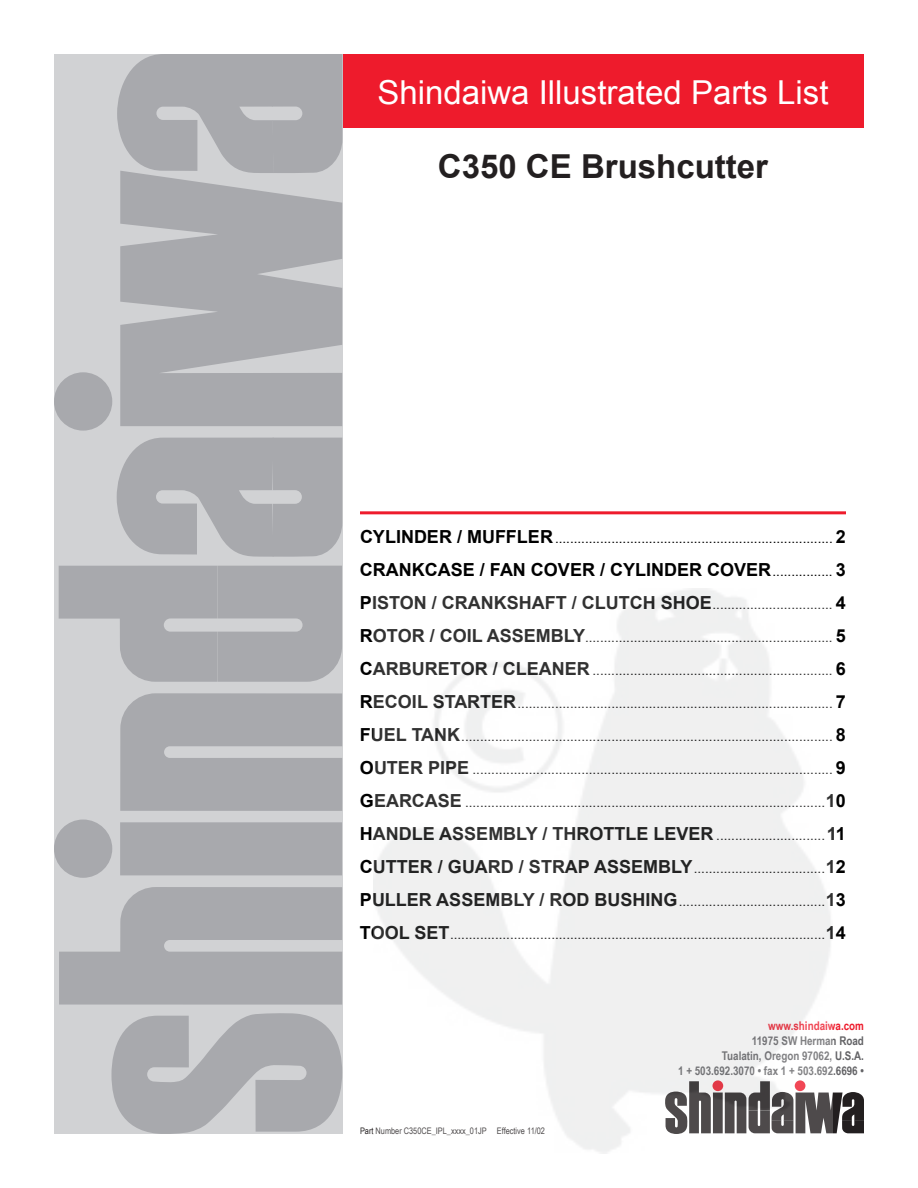
<style>
.page{position:relative;width:918px;height:1188px;background:#fff}
.page>*{position:absolute;margin:0;border:0;box-sizing:border-box;transform-origin:0 0}
.t1{font:33px "Arial";color:#fff}
.t2{font:700 33px "Arial";color:#231f20}
.t3{font:700 18px "Arial";color:#000}
.t4{font:13.5px "Arial";color:#000}
.t5{font:700 12px/15px "Arial Narrow";color:#636366;text-align:right}
.t6{font:700 12px "Arial Narrow";color:#ee1b2c}
.t7{font:9px "Arial Narrow";color:#231f20}
.s1{font-weight:700;font-size:18px}
.s2{font-weight:400;font-size:13.5px}
</style>
<div class="page">
<div style="left:342px;top:54px;width:522px;height:74px;background:#ee1b2c"></div>
<hr style="left:360px;top:511px;width:486px;height:3px;background:#ee1b2c">
<div style="left:54px;top:54px;width:288px;height:1080px;background:#d1d2d4"></div>
<svg style="left:120px;top:173px;width:222px;height:253px;fill:#a8a9ad"></svg>
<div style="left:120px;top:822px;width:222px;height:53px;background:#a8a9ad"></div>
<div style="left:54px;top:820px;width:58px;height:58px;background:#a8a9ad;border-radius:50%"></div>
<svg style="left:59px;top:887px;width:283px;height:118px"></svg>
<svg style="left:120px;top:693px;width:222px;height:118px;background:#acadb0"></svg>
<svg style="left:59px;top:566px;width:283px;height:116px"></svg>
<svg style="left:117px;top:438px;width:225px;height:119px;background:#aeafb2"></svg>
<div style="left:54px;top:372px;width:58px;height:59px;background:#a8a9ad;border-radius:50%"></div>
<svg style="left:111px;top:1013px;width:231px;height:121px"></svg>
<svg style="left:117px;top:54px;width:225px;height:119px;background:#aeafb2"></svg>
<svg style="left:833px;top:1092px;width:31px;height:41px"></svg>
<img style="left:374px;top:588px;width:459px;height:566px">
<h1 class="t1" style="left:377px;top:71px;width:453px">Shindaiwa Illustrated Parts List</h1>
<h1 class="t2" style="left:438px;top:145px;width:332px">C350 CE BRUSHCUTTER</h1>
<p class="t4" style="left:360px;top:529px;width:487px"><span class="s1">CYLINDER / MUFFLER</span>.......................................................................... <span class="s1">2</span></p>
<h2 class="t3" style="left:360px;top:557px;width:487px">CRANKCASE / FAN COVER / CYLINDER COVER<span class="s2">................</span> 3</h2>
<p class="t4" style="left:360px;top:595px;width:487px"><span class="s1">PISTON / CRANKSHAFT / CLUTCH SHOE</span>................................ <span class="s1">4</span></p>
<p class="t4" style="left:360px;top:628px;width:487px"><span class="s1">ROTOR / COIL ASSEMBLY</span>.................................................................. <span class="s1">5</span></p>
<p class="t4" style="left:360px;top:661px;width:487px"><span class="s1">CARBURETOR / CLEANER</span> ................................................................ <span class="s1">6</span></p>
<p class="t4" style="left:360px;top:694px;width:487px"><span class="s1">RECOIL STARTER</span>.................................................................................... <span class="s1">7</span></p>
<p class="t4" style="left:360px;top:727px;width:487px"><span class="s1">FUEL TANK</span>................................................................................................... <span class="s1">8</span></p>
<p class="t4" style="left:360px;top:760px;width:487px"><span class="s1">OUTER PIPE</span> ................................................................................................ <span class="s1">9</span></p>
<p class="t4" style="left:360px;top:793px;width:487px"><span class="s1">GEARCASE</span> ................................................................................................<span class="s1">10</span></p>
<h2 class="t3" style="left:360px;top:821px;width:488px">HANDLE ASSEMBLY / THROTTLE LEVER <span class="s2">.............................</span>11</h2>
<p class="t4" style="left:360px;top:859px;width:487px"><span class="s1">CUTTER / GUARD / STRAP ASSEMBLY</span>...................................<span class="s1">12</span></p>
<p class="t4" style="left:360px;top:892px;width:487px"><span class="s1">PULLER ASSEMBLY / ROD BUSHING</span> .......................................<span class="s1">13</span></p>
<p class="t4" style="left:360px;top:925px;width:487px"><span class="s1">TOOL SET</span>....................................................................................................<span class="s1">14</span></p>
<p class="t7" style="left:360px;top:1124px;width:187px">Part Number C350CE_IPL_xxxx_01JP Effective 11/02</p>
<p class="t6" style="left:768px;top:1017px;width:97px">www.shindaiwa.com</p>
<p class="t5" style="left:678px;top:1033px;width:187px">11975 SW Herman Road<br>Tualatin, Oregon 97062, U.S.A.<br>1 + 503.692.3070 • fax 1 + 503.692.6696 •</p>
</div>
